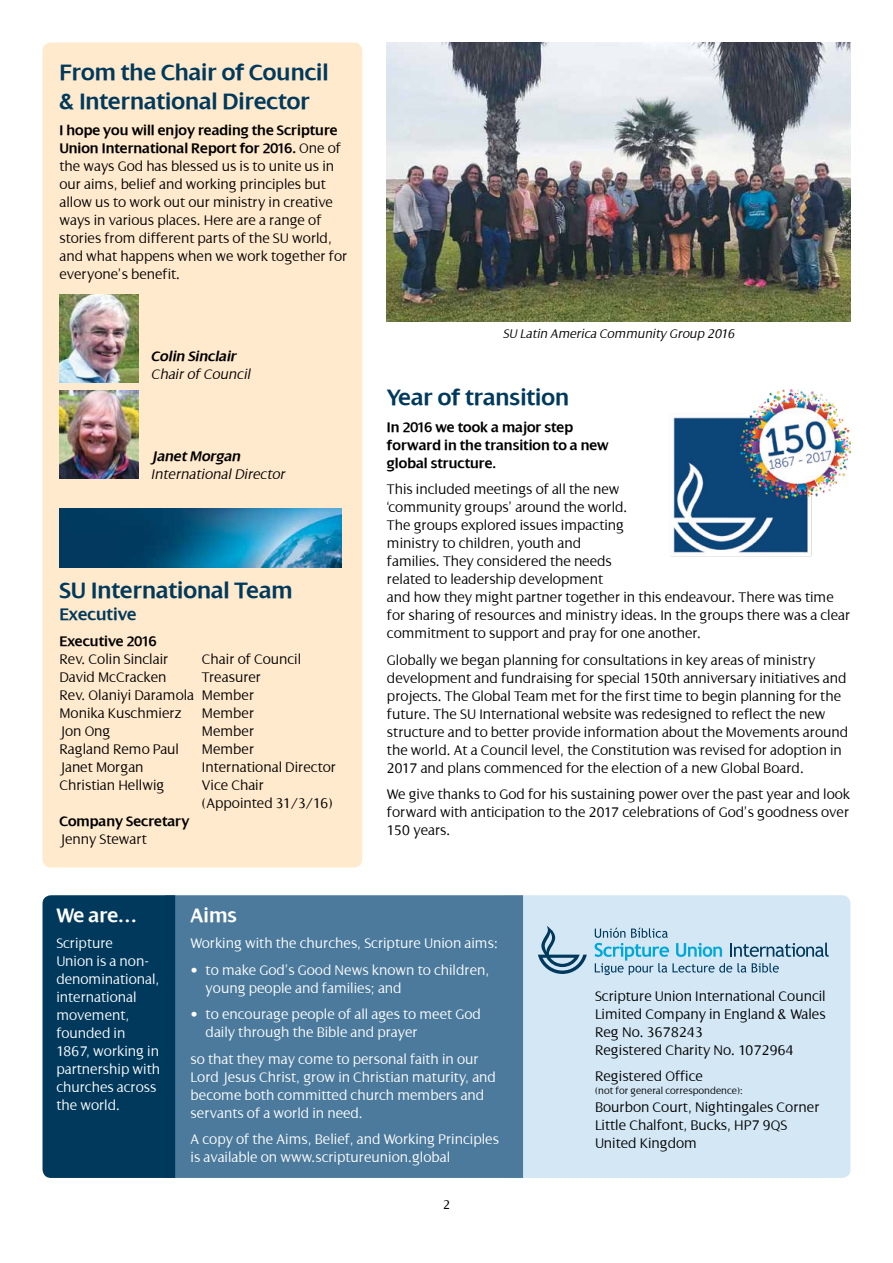
<style>
.page{position:relative;width:893px;height:1263px;background:#fff}
.page>*{position:absolute;margin:0;border:0;box-sizing:border-box;transform-origin:0 0}
.t1{font:600 24px/28.8px "Dialog";color:#00395c}
.t2{font:600 21px "Dialog";color:#fff}
.t3{font:600 18px "Dialog";color:#00395c}
.t4{font:300 15px/18px "Dialog";color:#000}
.t5{font:300 15px/18px "Dialog";color:#fff}
.t6{font:600 15px/18px "Dialog";color:#000}
.t7{font:italic 300 15px "Dialog";color:#000}
.t8{font:italic 600 15px "Dialog";color:#000}
.t9{font:italic 300 13.5px "Dialog";color:#000}
.t10{font:300 13.5px "Dialog";color:#000}
.t11{font:300 10.5px "Dialog";color:#000}
.s1{font-weight:600}
</style>
<div class="page">
<div style="left:43px;top:43px;width:319px;height:824px;background:#ffeacd;border-radius:9px"></div>
<div style="left:498px;top:895px;width:352px;height:283px;background:#d3e7f5;border-radius:9px"></div>
<div style="left:175px;top:895px;width:348px;height:283px;background:#4b7a9c"></div>
<svg style="left:595px;top:928px;width:234px;height:47px"></svg>
<svg style="left:538px;top:926px;width:49px;height:48px"></svg>
<div style="left:43px;top:895px;width:132px;height:283px;background:#00395c"></div>
<img style="left:670px;top:390px;width:180px;height:167px">
<img style="left:387px;top:43px;width:463px;height:278px">
<img style="left:59px;top:295px;width:79px;height:87px">
<img style="left:59px;top:391px;width:79px;height:87px">
<img style="left:59px;top:508px;width:282px;height:60px">
<h1 class="t1" style="left:59px;top:59px;width:271px">From the Chair of Council &amp; International Director</h1>
<p class="t4" style="left:59px;top:122px;width:289px"><span class="s1">I hope you will enjoy reading the Scripture Union International Report for 2016.</span> One of the ways God has blessed us is to unite us in our aims, belief and working principles but allow us to work out our ministry in creative ways in various places. Here are a range of stories from different parts of the SU world, and what happens when we work together for everyone’s benefit.</p>
<p class="t8" style="left:151px;top:350px;width:89px">Colin Sinclair</p>
<p class="t7" style="left:151px;top:367px;width:104px">ChairofCouncil</p>
<p class="t8" style="left:151px;top:450px;width:93px">Janet Morgan</p>
<p class="t7" style="left:151px;top:467px;width:138px">InternationalDirector</p>
<h1 class="t1" style="left:59px;top:577px;width:235px">SU International Team</h1>
<p class="t3" style="left:59px;top:606px;width:79px">Executive</p>
<p class="t6" style="left:59px;top:633px;width:99px">Executive 2016</p>
<p class="t4" style="left:59px;top:651px;width:110px">Rev. Colin Sinclair</p>
<p class="t4" style="left:202px;top:651px;width:101px">Chair of Council</p>
<p class="t4" style="left:59px;top:669px;width:109px">David McCracken</p>
<p class="t4" style="left:59px;top:669px;width:203px;text-indent:142px">Treasurer<br>Rev. Olaniyi Daramola Member<br>Monika Kuschmierz</p>
<p class="t4" style="left:202px;top:705px;width:54px">Member</p>
<p class="t4" style="left:59px;top:723px;width:53px">Jon Ong</p>
<p class="t4" style="left:202px;top:723px;width:54px">Member</p>
<p class="t4" style="left:59px;top:741px;width:121px">Ragland Remo Paul</p>
<p class="t4" style="left:202px;top:741px;width:54px">Member</p>
<p class="t4" style="left:59px;top:759px;width:86px">Janet Morgan</p>
<p class="t4" style="left:202px;top:759px;width:136px">International Director</p>
<p class="t4" style="left:59px;top:777px;width:106px">Christian Hellwig</p>
<p class="t4" style="left:202px;top:777px;width:132px">Vice Chair (Appointed 31/3/16)</p>
<p class="t6" style="left:59px;top:813px;width:131px">Company Secretary</p>
<p class="t4" style="left:59px;top:831px;width:89px">Jenny Stewart</p>
<p class="t9" style="left:503px;top:327px;width:236px">SU Latin America Community Group 2016</p>
<h1 class="t1" style="left:387px;top:385px;width:184px">Year of transition</h1>
<p class="t6" style="left:387px;top:419px;width:223px">In 2016 we took a major step forward in the transition to a new global structure.</p>
<p class="t4" style="left:387px;top:481px;width:465px">This included meetings of all the new<br>‘community groups’ around the world.<br>The groups explored issues impacting<br>ministry to children, youth and<br>families. They considered the needs<br>related to leadership development<br>and how they might partner together in this endeavour. There was time for sharing of resources and ministry ideas. In the groups there was a clear commitment to support and pray for one another.</p>
<p class="t4" style="left:387px;top:651px;width:463px">Globally we began planning for consultations in key areas of ministry development and fundraising for special 150th anniversary initiatives and projects. The Global Team met for the first time to begin planning for the future. The SU International website was redesigned to reflect the new structure and to better provide information about the Movements around the world. At a Council level, the Constitution was revised for adoption in 2017 and plans commenced for the election of a new Global Board.</p>
<p class="t4" style="left:387px;top:786px;width:465px;text-align:justify">We give thanks to God for his sustaining power over the past year and look forward with anticipation to the 2017 celebrations of God’s goodness over 150 years.</p>
<h2 class="t2" style="left:56px;top:905px;width:82px">We are…</h2>
<p class="t5" style="left:56px;top:935px;width:105px">Scripture<br>Union is a non&shy;denominational, international movement, founded in<br>1867, working in partnership with churches across the world.</p>
<h2 class="t2" style="left:191px;top:905px;width:48px">Aims</h2>
<p class="t5" style="left:191px;top:935px;width:309px">Working with the churches, Scripture Union aims:</p>
<p class="t5" style="left:206px;top:961px;width:285px;text-indent:-15px">• to make God’s Good News known to children, young people and families; and</p>
<p class="t5" style="left:206px;top:1005px;width:277px;text-indent:-15px">• to encourage people of all ages to meet God daily through the Bible and prayer</p>
<p class="t5" style="left:191px;top:1050px;width:307px">so that they may come to personal faith in our Lord Jesus Christ, grow in Christian maturity, and become both committed church members and servants of a world in need.</p>
<p class="t5" style="left:191px;top:1131px;width:310px">A copy of the Aims, Belief, and Working Principles is available on www.scriptureunion.global</p>
<p class="t10" style="left:443px;top:1198px;width:9px">2</p>
<p class="t4" style="left:595px;top:987px;width:232px">Scripture Union International Council<br>Limited Company in England &amp; Wales<br>Reg No. 3678243<br>Registered Charity No. 1072964</p>
<p class="t4" style="left:595px;top:1068px;width:109px">Registered Office</p>
<p class="t11" style="left:595px;top:1085px;width:149px">(not for general correspondence):</p>
<p class="t4" style="left:595px;top:1099px;width:226px">Bourbon Court, Nightingales Corner<br>Little Chalfont, Bucks, HP7 9QS<br>United Kingdom</p>
</div>
